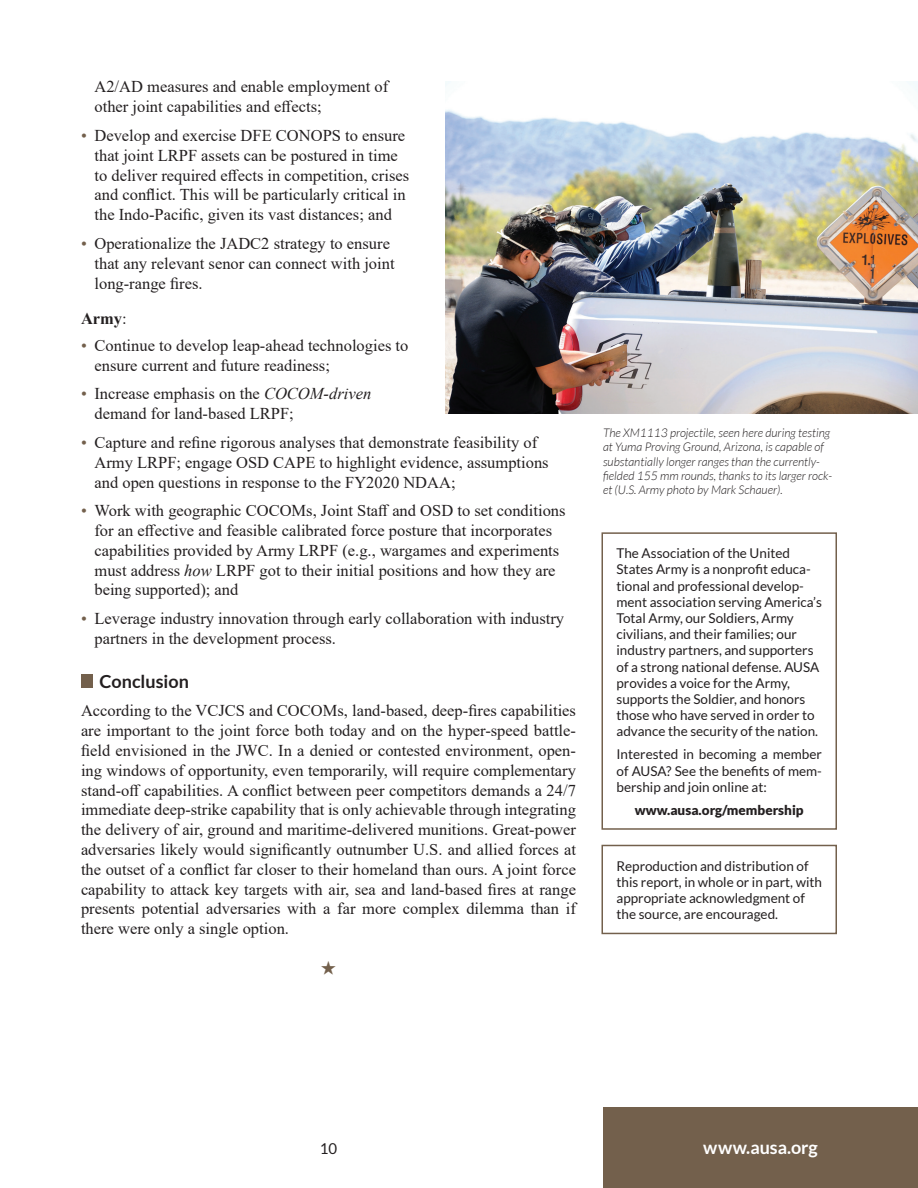
<style>
.page{position:relative;width:918px;height:1188px;background:#fff}
.page>*{position:absolute;margin:0;border:0;box-sizing:border-box;transform-origin:0 0}
.t1{font:700 18px "Lato";letter-spacing:-.005em;color:#fff}
.t2{font:700 18px "Lato";color:#231f20}
.t3{font:16.5px/19.8px "Times New Roman";color:#231f20}
.t4{font:700 16.5px "Times New Roman";color:#231f20}
.t5{font:15px "Lato";color:#231f20}
.t6{font:13.5px/16.2px "Lato";color:#231f20}
.t7{font:900 13.5px "Lato";color:#231f20}
.t8{font:italic 300 12px/14.4px "Lato";color:#231f20}
.s1{color:#73604c}
.s2{font-weight:400}
.s3{font-style:italic}
</style>
<div class="page">
<div style="left:603px;top:1107px;width:315px;height:81px;background:#73604c"></div>
<img style="left:446px;top:81px;width:472px;height:333px">
<div style="left:602px;top:532px;width:235px;height:298px;border:2px solid #73604c"></div>
<div style="left:602px;top:845px;width:235px;height:89px;border:2px solid #73604c"></div>
<div style="left:81px;top:674px;width:12px;height:14px;background:#73604c"></div>
<p class="t3" style="left:94px;top:76px;width:295px">A2/AD measures and enable employment of other joint capabilities and effects;</p>
<p class="t3" style="left:94px;top:125px;width:316px;text-indent:-13px"><span class="s1">•</span> Develop and exercise DFE CONOPS to ensure that joint LRPF assets can be postured in time to deliver required effects in competition, crises and conflict. This will be particularly critical in the Indo-Pacific, given its vast distances; and</p>
<p class="t3" style="left:94px;top:233px;width:302px;text-indent:-13px"><span class="s1">•</span> Operationalize the JADC2 strategy to ensure that any relevant senor can connect with joint long-range fires.</p>
<p class="t4" style="left:81px;top:307px;width:47px">Army<span class="s2">:</span></p>
<p class="t3" style="left:94px;top:335px;width:315px;text-indent:-13px"><span class="s1">•</span> Continue to develop leap-ahead technologies to ensure current and future readiness;</p>
<p class="t3" style="left:94px;top:383px;width:278px;text-indent:-13px"><span class="s1">•</span> Increase emphasis on the <span class="s3">COCOM-driven </span>demand for land-based LRPF;</p>
<p class="t3" style="left:94px;top:432px;width:456px;text-indent:-13px"><span class="s1">•</span> Capture and refine rigorous analyses that demonstrate feasibility of<br>Army LRPF; engage OSD CAPE to highlight evidence, assumptions and open questions in response to the FY2020 NDAA;</p>
<p class="t3" style="left:94px;top:500px;width:473px;text-indent:-13px"><span class="s1">•</span> Work with geographic COCOMs, Joint Staff and OSD to set conditions for an effective and feasible calibrated force posture that incorporates capabilities provided by Army LRPF (e.g., wargames and experiments must address <span class="s3">how</span> LRPF got to their initial positions and how they are being supported); and</p>
<p class="t3" style="left:94px;top:608px;width:471px;text-indent:-13px"><span class="s1">•</span> Leverage industry innovation through early collaboration with industry partners in the development process.</p>
<p class="t2" style="left:100px;top:671px;width:91px">Conclusion</p>
<p class="t3" style="left:81px;top:700px;width:497px;text-align:justify">According to the VCJCS and COCOMs, land-based, deep-fires capabilities are important to the joint force both today and on the hyper-speed battle&shy;field envisioned in the JWC. In a denied or contested environment, open&shy;ing windows of opportunity, even temporarily, will require complementary stand-off capabilities. A conflict between peer competitors demands a 24/7 immediate deep-strike capability that is only achievable through integrating the delivery of air, ground and maritime-delivered munitions. Great-power adversaries likely would significantly outnumber U.S. and allied forces at the outset of a conflict far closer to their homeland than ours. A joint force capability to attack key targets with air, sea and land-based fires at range presents potential adversaries with a far more complex dilemma than if there were only a single option.</p>
<p class="t8" style="left:603px;top:426px;width:231px">The XM1113 projectile, seen here during testing at Yuma Proving Ground, Arizona, is capable of substantially longer ranges than the currently&shy;fielded 155 mm rounds, thanks to its larger rock&shy;et (U.S. Army photo by Mark Schauer).</p>
<p class="t6" style="left:616px;top:545px;width:207px">The Association of the United States Army is a nonprofit educa&shy;tional and professional develop&shy;ment association serving America’s Total Army, our Soldiers, Army civilians, and their families; our industry partners, and supporters of a strong national defense. AUSA provides a voice for the Army, supports the Soldier, and honors those who have served in order to advance the security of the nation.</p>
<p class="t6" style="left:616px;top:746px;width:207px;text-align:justify">Interested in becoming a member of AUSA? See the benefits of mem&shy;bership and join online at:</p>
<p class="t7" style="left:635px;top:802px;width:170px">www.ausa.org/membership</p>
<p class="t6" style="left:616px;top:858px;width:207px">Reproduction and distribution of this report, in whole or in part, with appropriate acknowledgment of the source, are encouraged.</p>
<p class="t5" style="left:320px;top:1140px;width:19px">10</p>
<p class="t1" style="left:703px;top:1137px;width:116px">www.ausa.org</p>
</div>
